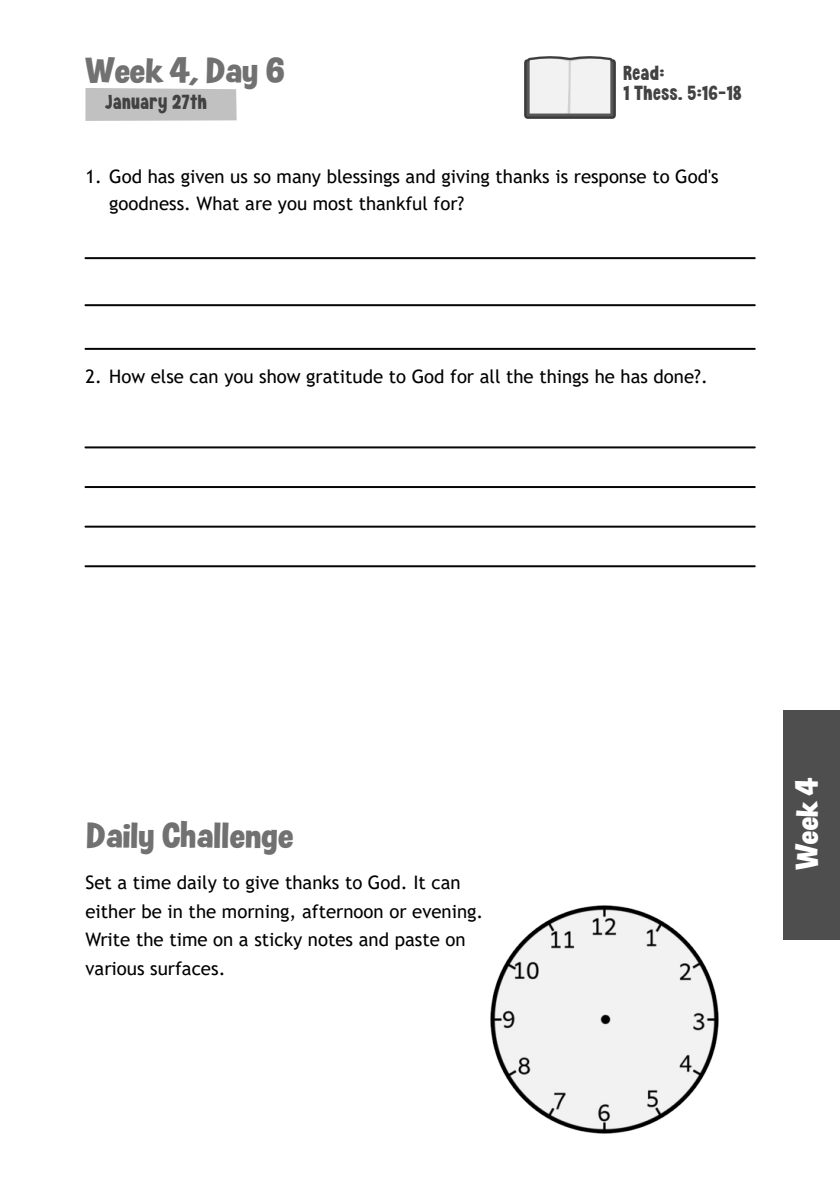
<style>
.page{position:relative;width:840px;height:1191px;background:#fff}
.page>*{position:absolute;margin:0;border:0;box-sizing:border-box;transform-origin:0 0}
.t1{font:36px "Filmotype Major";letter-spacing:-.03em;color:#717171}
.t2{font:31.8px "Filmotype Major";color:#fff}
.t3{font:24px "KG Crossing A Line";letter-spacing:.02em;color:#424242}
.t4{font:18.6px/28.6px "Trebuchet MS";color:#000}
</style>
<div class="page">
<div style="left:783px;top:710px;width:56px;height:229px;background:#4e4e4e"></div>
<img style="left:524px;top:57px;width:91px;height:62px">
<div style="left:85px;top:88px;width:152px;height:33px;background:#c1c1c1"></div>
<hr style="left:85px;top:446px;width:669px;height:2px;background:#070504">
<hr style="left:85px;top:526px;width:669px;height:2px;background:#070504">
<hr style="left:85px;top:486px;width:669px;height:2px;background:#070504">
<hr style="left:85px;top:565px;width:669px;height:2px;background:#070504">
<img style="left:490px;top:905px;width:229px;height:229px">
<hr style="left:85px;top:304px;width:669px;height:2px;background:#070504">
<hr style="left:85px;top:348px;width:669px;height:2px;background:#070504">
<hr style="left:85px;top:257px;width:669px;height:2px;background:#070504">
<h1 class="t1" style="left:85px;top:54px;width:201px">Week 4, Day 6</h1>
<p class="t3" style="left:105px;top:90px;width:104px">January 27th</p>
<p class="t3" style="left:623px;top:60px;width:42px">Read:</p>
<p class="t3" style="left:623px;top:81px;width:119px">1 Thess. 5:16-18</p>
<p class="t4" style="left:109px;top:165px;width:611px;line-height:26.6px;text-indent:-24px">1. God has given us so many blessings and giving thanks is response to God's goodness. What are you most thankful for?</p>
<p class="t4" style="left:85px;top:364px;width:624px">2. How else can you show gratitude to God for all the things he has done?.</p>
<h1 class="t1" style="left:85px;top:819px;width:210px">Daily Challenge</h1>
<p class="t4" style="left:85px;top:870px;width:399px">Set a time daily to give thanks to God. It can either be in the morning, afternoon or evening.<br>Write the time on a sticky notes and paste on various surfaces.</p>
<h2 class="t2" style="left:792px;top:870px;width:94px;rotate:-90deg">Week 4</h2>
</div>
